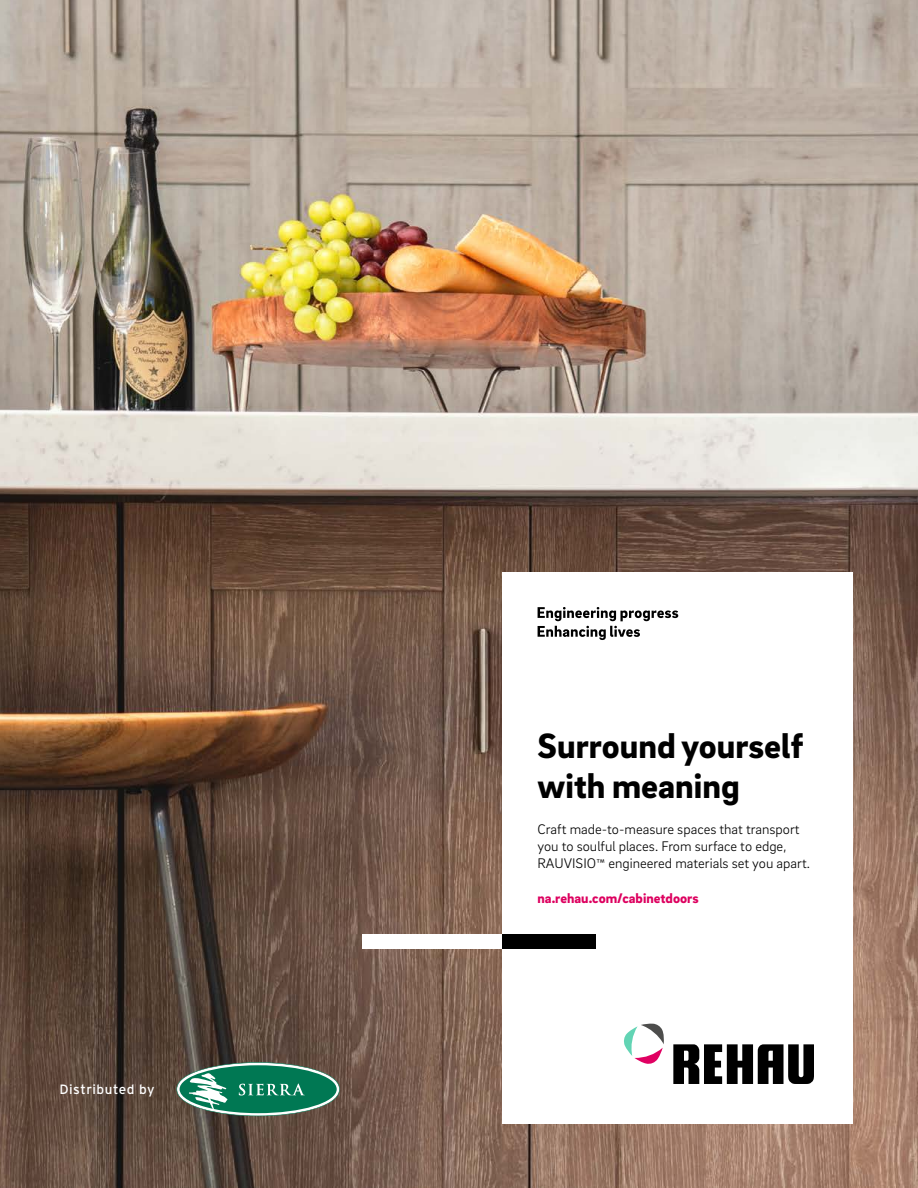
<style>
.page{position:relative;width:918px;height:1188px;background:#fff}
.page>*{position:absolute;margin:0;border:0;box-sizing:border-box;transform-origin:0 0}
.t1{font:900 36px/39.6px "Brix Sans";color:#000}
.t2{font:300 14.25px/17.1px "Brix Sans";color:#000}
.t3{font:900 14.25px "Brix Sans";color:#dd005f}
.t4{font:13.5px "Interstate";letter-spacing:.04em;color:#fff}
</style>
<div class="page">
<img style="left:0;top:0;width:918px;height:1188px">
<div style="left:502px;top:572px;width:351px;height:552px;background:#fff"></div>
<svg style="left:538px;top:607px;width:140px;height:33px"></svg>
<div style="left:362px;top:935px;width:141px;height:14px;background:#fff"></div>
<div style="left:503px;top:935px;width:93px;height:14px;background:#000"></div>
<svg style="left:624px;top:1023px;width:40px;height:41px"></svg>
<svg style="left:673px;top:1044px;width:141px;height:40px"></svg>
<svg style="left:177px;top:1062px;width:163px;height:54px;background:#44886f"></svg>
<p class="t4" style="left:59px;top:1082px;width:97px">Distributed by</p>
<h1 class="t1" style="left:538px;top:725px;width:267px">Surround yourself with meaning</h1>
<p class="t2" style="left:538px;top:820px;width:274px">Craft made-to-measure spaces that transport you to soulful places. From surface to edge,<br>RAUVISIO™ engineered materials set you apart.</p>
<p class="t3" style="left:538px;top:888px;width:163px">na.rehau.com/cabinetdoors</p>
</div>
